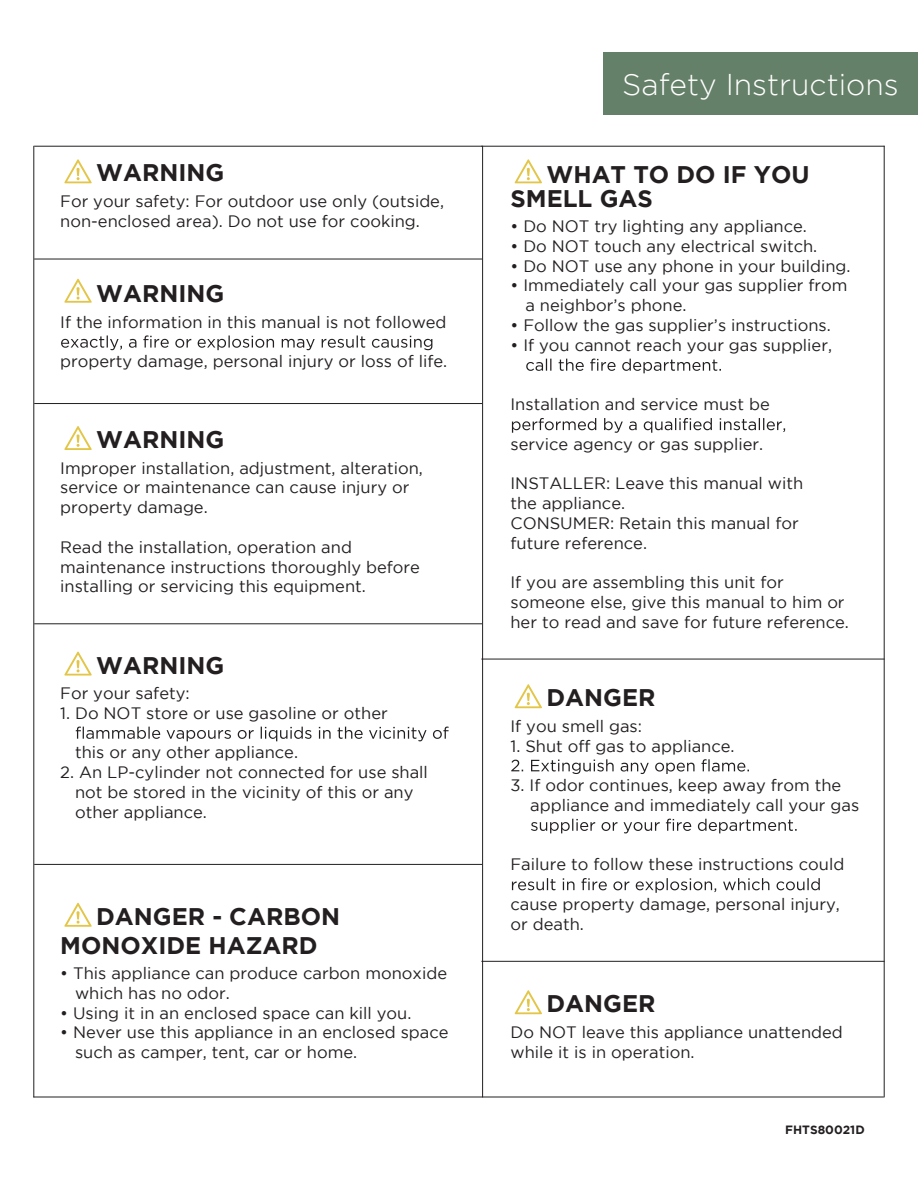
<style>
.page{position:relative;width:918px;height:1188px;background:#fff}
.page>*{position:absolute;margin:0;border:0;box-sizing:border-box;transform-origin:0 0}
.t1{font:300 30px "Gotham";color:#fff}
.t2{font:700 24px/24px "Gotham";color:#231f20}
.t3{font:16.5px/19.8px "Gotham";color:#231f20}
.t4{font:700 12px "Gotham";color:#231f20}
</style>
<div class="page">
<hr style="left:34px;top:864px;width:448px;height:1px;background:#231f20">
<hr style="left:34px;top:259px;width:448px;height:1px;background:#231f20">
<hr style="left:34px;top:146px;width:448px;height:1px;background:#231f20">
<hr style="left:34px;top:403px;width:448px;height:1px;background:#231f20">
<hr style="left:34px;top:623px;width:448px;height:1px;background:#231f20">
<hr style="left:33px;top:1097px;width:851px;height:1px;background:#231f20">
<hr style="left:481px;top:659px;width:404px;height:1px;background:#231f20">
<hr style="left:481px;top:146px;width:404px;height:1px;background:#231f20">
<hr style="left:481px;top:961px;width:404px;height:1px;background:#231f20">
<hr style="left:482px;top:146px;width:1px;height:951px;background:#231f20">
<hr style="left:884px;top:146px;width:1px;height:951px;background:#231f20">
<hr style="left:33px;top:146px;width:1px;height:951px;background:#231f20">
<svg style="left:526px;top:359px;width:195px;height:14px"></svg>
<svg style="left:512px;top:418px;width:273px;height:15px"></svg>
<svg style="left:64px;top:159px;width:28px;height:24px"></svg>
<svg style="left:515px;top:159px;width:27px;height:24px"></svg>
<svg style="left:61px;top:335px;width:371px;height:15px"></svg>
<svg style="left:64px;top:279px;width:28px;height:24px"></svg>
<svg style="left:64px;top:426px;width:28px;height:24px"></svg>
<svg style="left:76px;top:727px;width:373px;height:14px"></svg>
<svg style="left:64px;top:652px;width:28px;height:24px"></svg>
<svg style="left:511px;top:759px;width:238px;height:15px"></svg>
<svg style="left:531px;top:819px;width:266px;height:14px"></svg>
<svg style="left:512px;top:878px;width:308px;height:15px"></svg>
<svg style="left:515px;top:684px;width:27px;height:24px"></svg>
<svg style="left:64px;top:903px;width:28px;height:24px"></svg>
<svg style="left:515px;top:990px;width:27px;height:24px"></svg>
<div style="left:603px;top:53px;width:315px;height:62px;background:#658068"></div>
<h2 class="t2" style="left:96px;top:160px;width:130px">WARNING</h2>
<p class="t3" style="left:60px;top:191px;width:385px">For your safety: For outdoor use only (outside, non-enclosed area). Do not use for cooking.</p>
<h2 class="t2" style="left:96px;top:281px;width:130px">WARNING</h2>
<p class="t3" style="left:60px;top:312px;width:388px">If the information in this manual is not followed</p>
<p class="t3" style="left:60px;top:351px;width:389px">property damage, personal injury or loss of life.</p>
<h2 class="t2" style="left:96px;top:427px;width:130px">WARNING</h2>
<p class="t3" style="left:60px;top:458px;width:364px">Improper installation, adjustment, alteration, service or maintenance can cause injury or property damage.</p>
<p class="t3" style="left:60px;top:537px;width:361px">Read the installation, operation and maintenance instructions thoroughly before installing or servicing this equipment.</p>
<h2 class="t2" style="left:96px;top:652px;width:130px">WARNING</h2>
<p class="t3" style="left:60px;top:683px;width:131px">For your safety:</p>
<p class="t3" style="left:60px;top:703px;width:329px">1. Do NOT store or use gasoline or other</p>
<p class="t3" style="left:75px;top:743px;width:225px">this or any other appliance.</p>
<p class="t3" style="left:75px;top:762px;width:354px;text-indent:-15px">2. An LP-cylinder not connected for use shall not be stored in the vicinity of this or any other appliance.</p>
<h2 class="t2" style="left:60px;top:901px;width:281px;line-height:28.8px;text-indent:36px">DANGER - CARBON<br>MONOXIDE HAZARD</h2>
<p class="t3" style="left:75px;top:963px;width:374px;text-indent:-15px">• This appliance can produce carbon monoxide which has no odor.</p>
<p class="t3" style="left:60px;top:1003px;width:353px">• Using it in an enclosed space can kill you.</p>
<p class="t3" style="left:75px;top:1022px;width:375px;text-indent:-15px">• Never use this appliance in an enclosed space such as camper, tent, car or home.</p>
<h1 class="t1" style="left:622px;top:68px;width:278px">Safety Instructions</h1>
<h2 class="t2" style="left:511px;top:161px;width:301px;text-indent:36px">WHAT TO DO IF YOU<br>SMELL GAS</h2>
<p class="t3" style="left:511px;top:216px;width:298px">• Do NOT try lighting any appliance.</p>
<p class="t3" style="left:511px;top:236px;width:308px">• Do NOT touch any electrical switch.</p>
<p class="t3" style="left:511px;top:256px;width:342px">• Do NOT use any phone in your building.</p>
<p class="t3" style="left:525px;top:275px;width:324px;text-indent:-15px">• Immediately call your gas supplier from a neighbor’s phone.</p>
<p class="t3" style="left:511px;top:315px;width:322px">• Follow the gas supplier’s instructions.</p>
<p class="t3" style="left:511px;top:335px;width:323px">• If you cannot reach your gas supplier,</p>
<p class="t3" style="left:511px;top:394px;width:261px">Installation and service must be</p>
<p class="t3" style="left:511px;top:434px;width:254px">service agency or gas supplier.</p>
<p class="t3" style="left:511px;top:473px;width:294px">INSTALLER: Leave this manual with the appliance.<br>CONSUMER: Retain this manual for future reference.</p>
<p class="t3" style="left:511px;top:572px;width:340px">If you are assembling this unit for someone else, give this manual to him or her to read and save for future reference.</p>
<h2 class="t2" style="left:547px;top:685px;width:110px">DANGER</h2>
<p class="t3" style="left:511px;top:716px;width:133px">If you smell gas:</p>
<p class="t3" style="left:511px;top:736px;width:226px">1. Shut off gas to appliance.</p>
<p class="t3" style="left:530px;top:775px;width:330px;text-indent:-20px">3. If odor continues, keep away from the appliance and immediately call your gas</p>
<p class="t3" style="left:511px;top:854px;width:335px">Failure to follow these instructions could</p>
<p class="t3" style="left:511px;top:894px;width:331px">cause property damage, personal injury, or death.</p>
<h2 class="t2" style="left:547px;top:991px;width:110px">DANGER</h2>
<p class="t3" style="left:511px;top:1022px;width:334px">Do NOT leave this appliance unattended while it is in operation.</p>
<p class="t4" style="left:785px;top:1123px;width:81px">FHTS80021D</p>
</div>
